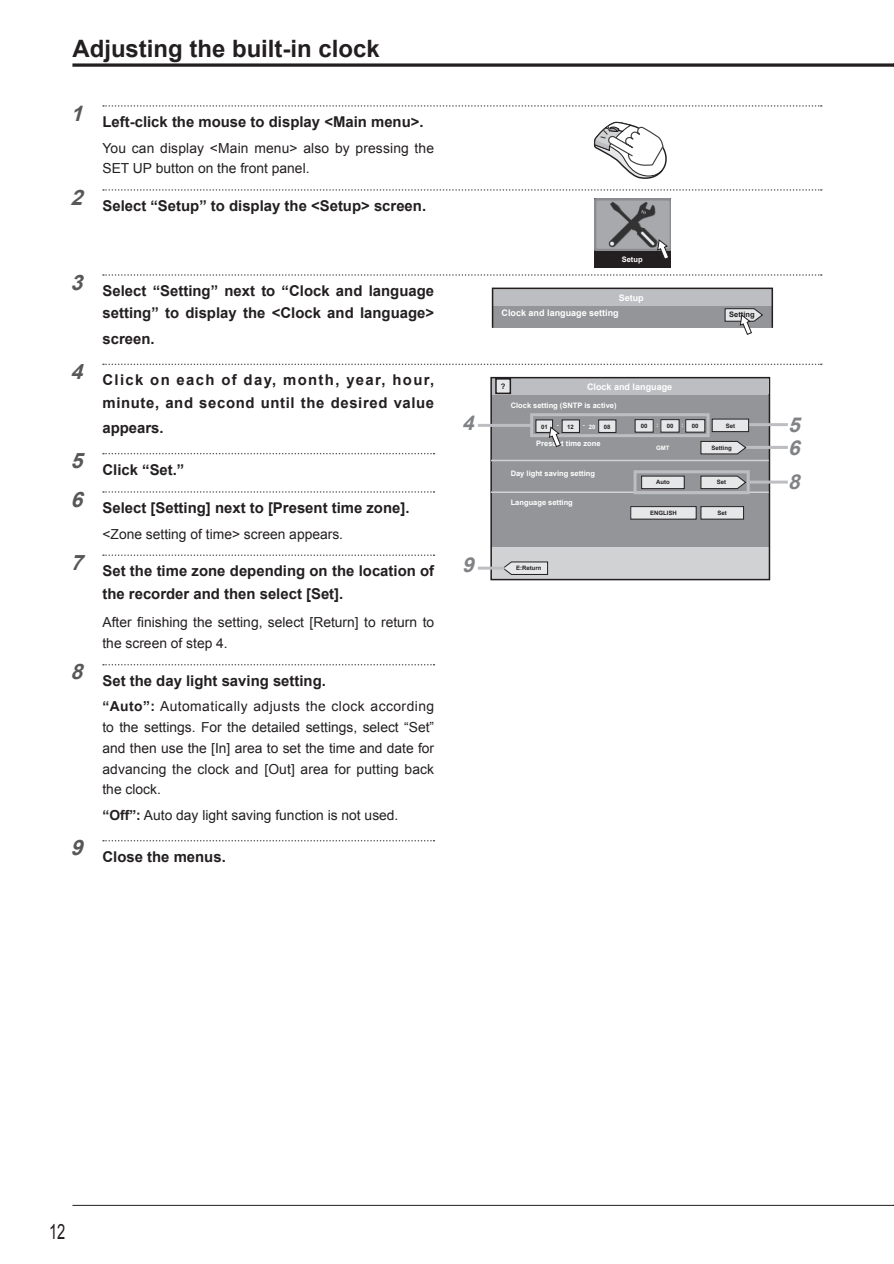
<style>
.page{position:relative;width:894px;height:1264px;background:#fff}
.page>*{position:absolute;margin:0;border:0;box-sizing:border-box;transform-origin:0 0}
.t1{font:700 23.85px "Arial";color:#231f20}
.t2{font:21px "Arial";color:#231f20;scale:.7 1}
.t3{font:italic 700 20.55px "Arial";color:#808285}
.t4{font:700 14.85px/22.4px "Arial";color:#231f20;text-align:right}
.t5{font:700 14.85px/22.4px "Arial";letter-spacing:.04em;color:#231f20;text-align:right}
.t6{font:13.8px/20.7px "Arial";color:#231f20}
.t7{font:700 9px "Arial";color:#fff}
.t8{font:700 7.5px "Arial";color:#fff}
.t9{font:700 7.5px "Arial";color:#231f20}
.t10{font:700 6px "Arial";color:#231f20}
.t11{font:700 6px "Arial";color:#fff}
.s1{font-weight:700}
</style>
<div class="page">
<svg style="left:72px;top:63px;width:821px;height:4px;background:#4a4747"></svg>
<hr style="left:72px;top:1205px;width:821px;height:1px;background:#231f20">
<svg style="left:103px;top:105px;width:718px;height:2px"></svg>
<svg style="left:103px;top:189px;width:718px;height:2px"></svg>
<svg style="left:103px;top:274px;width:718px;height:2px"></svg>
<svg style="left:103px;top:363px;width:718px;height:2px"></svg>
<svg style="left:103px;top:453px;width:331px;height:1px"></svg>
<svg style="left:103px;top:491px;width:331px;height:2px"></svg>
<svg style="left:103px;top:554px;width:331px;height:2px"></svg>
<svg style="left:103px;top:664px;width:331px;height:1px"></svg>
<svg style="left:103px;top:840px;width:331px;height:1px"></svg>
<svg style="left:490px;top:376px;width:280px;height:205px;background:#a1a2a4"></svg>
<hr style="left:490px;top:460px;width:278px;height:1px;background:#d1d2d4">
<hr style="left:490px;top:491px;width:278px;height:2px;background:#d1d2d4">
<hr style="left:749px;top:423px;width:38px;height:3px;background:#bdbec1">
<hr style="left:749px;top:480px;width:38px;height:3px;background:#bdbec1">
<hr style="left:746px;top:446px;width:41px;height:3px;background:#bdbec1">
<svg style="left:478px;top:412px;width:272px;height:163px;background:#a9aaac"></svg>
<svg style="left:593px;top:121px;width:74px;height:58px"></svg>
<div style="left:594px;top:251px;width:76px;height:17px;background:#231f20"></div>
<img style="left:594px;top:198px;width:76px;height:53px">
<svg style="left:656px;top:239px;width:13px;height:20px"></svg>
<div style="left:492px;top:289px;width:280px;height:17px;background:#bdbec1"></div>
<div style="left:492px;top:306px;width:280px;height:22px;background:#939598"></div>
<div style="left:491px;top:287px;width:281px;height:41px;border:2px solid #231f20"></div>
<svg style="left:724px;top:308px;width:39px;height:27px"></svg>
<h1 class="t1" style="left:72px;top:35px;width:308px">Adjusting the built-in clock</h1>
<p class="t4" style="left:70px;top:111px;width:354px"><sup>1</sup> Left-click the mouse to display &lt;Main menu&gt;.</p>
<p class="t6" style="left:102px;top:137px;width:333px">You can display &lt;Main menu&gt; also by pressing the<br>SET UP button on the front panel.</p>
<p class="t4" style="left:70px;top:194px;width:357px"><sup>2</sup> Select “Setup” to display the &lt;Setup&gt; screen.</p>
<p class="t4" style="left:70px;top:280px;width:365px"><sup>3</sup> Select “Setting” next to “Clock and language setting” to display the &lt;Clock and language&gt;</p>
<p class="t4" style="left:102px;top:327px;width:54px">screen.</p>
<p class="t5" style="left:70px;top:369px;width:365px"><sup>4</sup> Click on each of day, month, year, hour, minute, and second until the desired value</p>
<p class="t4" style="left:102px;top:417px;width:63px">appears.</p>
<p class="t4" style="left:70px;top:458px;width:115px"><sup>5</sup> Click “Set.”</p>
<p class="t4" style="left:70px;top:496px;width:340px"><sup>6</sup> Select [Setting] next to [Present time zone].</p>
<p class="t6" style="left:102px;top:523px;width:242px">&lt;Zone setting of time&gt; screen appears.</p>
<p class="t4" style="left:102px;top:560px;width:333px;text-align:left;text-indent:-32px"><sup>7</sup> Set the time zone depending on the location of the recorder and then select [Set].</p>
<p class="t6" style="left:102px;top:612px;width:333px">After finishing the setting, select [Return] to return to the screen of step 4.</p>
<p class="t4" style="left:70px;top:669px;width:257px"><sup>8</sup> Set the day light saving setting.</p>
<p class="t6" style="left:102px;top:696px;width:333px;text-align:justify"><span class="s1">“Auto”:</span> Automatically adjusts the clock according to the settings. For the detailed settings, select “Set” and then use the [In] area to set the time and date for advancing the clock and [Out] area for putting back the clock.</p>
<p class="t6" style="left:102px;top:804px;width:297px"><span class="s1">“Off”:</span> Auto day light saving function is not used.</p>
<p class="t4" style="left:70px;top:845px;width:157px"><sup>9</sup> Close the menus.</p>
<p class="t8" style="left:621px;top:255px;width:22px">Setup</p>
<p class="t7" style="left:618px;top:293px;width:27px">Setup</p>
<p class="t7" style="left:501px;top:308px;width:119px">Clock and language setting</p>
<p class="t9" style="left:500px;top:382px;width:6px">?</p>
<p class="t7" style="left:586px;top:382px;width:87px">Clock and language</p>
<p class="t8" style="left:510px;top:402px;width:107px">Clock setting (SNTP is active)</p>
<p class="t9" style="left:729px;top:310px;width:27px">Setting</p>
<h3 class="t3" style="left:462px;top:411px;width:18px">4</h3>
<h3 class="t3" style="left:787px;top:413px;width:18px">5</h3>
<p class="t10" style="left:725px;top:422px;width:11px">Set</p>
<p class="t11" style="left:656px;top:421px;width:3px">:</p>
<p class="t11" style="left:681px;top:421px;width:3px">:</p>
<p class="t10" style="left:540px;top:423px;width:8px">01</p>
<p class="t10" style="left:556px;top:423px;width:18px"><sup>-</sup> 12</p>
<p class="t11" style="left:582px;top:423px;width:14px">- 20</p>
<p class="t10" style="left:603px;top:423px;width:8px">08</p>
<p class="t10" style="left:640px;top:423px;width:8px">00</p>
<p class="t10" style="left:666px;top:423px;width:8px">00</p>
<p class="t10" style="left:691px;top:423px;width:8px">00</p>
<h3 class="t3" style="left:462px;top:554px;width:18px">9</h3>
<p class="t8" style="left:536px;top:439px;width:66px">Present time zone</p>
<p class="t8" style="left:510px;top:469px;width:86px">Day light saving setting</p>
<p class="t8" style="left:510px;top:498px;width:64px">Language setting</p>
<p class="t10" style="left:516px;top:565px;width:27px">E:Return</p>
<p class="t11" style="left:656px;top:444px;width:15px">GMT</p>
<p class="t10" style="left:711px;top:444px;width:22px">Setting</p>
<p class="t10" style="left:655px;top:479px;width:15px">Auto</p>
<p class="t10" style="left:716px;top:479px;width:11px">Set</p>
<p class="t10" style="left:649px;top:510px;width:28px">ENGLISH</p>
<p class="t10" style="left:717px;top:510px;width:11px">Set</p>
<h3 class="t3" style="left:787px;top:436px;width:18px">6</h3>
<h3 class="t3" style="left:787px;top:470px;width:18px">8</h3>
<h2 class="t2" style="left:49px;top:1220px;width:25px">12</h2>
</div>
